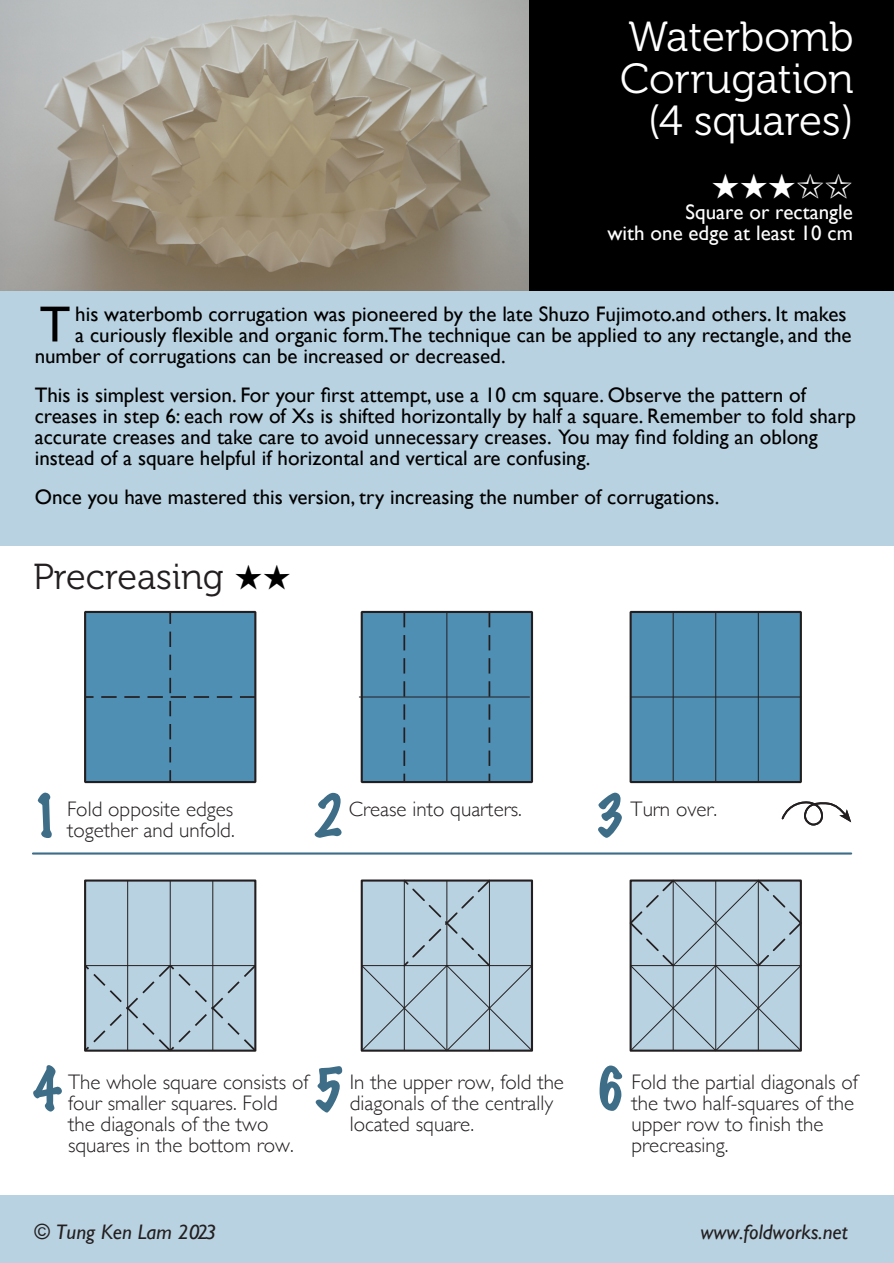
<style>
.page{position:relative;width:894px;height:1263px;background:#fff}
.page>*{position:absolute;margin:0;border:0;box-sizing:border-box;transform-origin:0 0}
.t1{font:100 54px "Marker Felt";color:#3e6d88;scale:.95 1}
.t2{font:51px "Gill Sans";color:#000}
.t3{font:42px/42px "Museo 300";color:#fff;text-align:right}
.t4{font:36px "Museo 300";color:#231f20}
.t5{font:34.5px "Zapf Dingbats ITC";color:#fff}
.t6{font:21px/21px "Gill Sans";color:#000}
.t7{font:300 21px/21px "Gill Sans";color:#231f20}
.t8{font:21px/21px "Gill Sans";color:#fff;text-align:right}
.t9{font:italic 21px "Gill Sans";color:#231f20}
.t10{font:italic 300 16.5px "Gill Sans";color:#000}
.s1{color:#000}
</style>
<div class="page">
<img style="left:0;top:0;width:529px;height:291px">
<div style="left:0;top:1195px;width:893px;height:68px;background:#b9d2e1"></div>
<div style="left:529px;top:0;width:364px;height:332px;background:#000"></div>
<div style="left:0;top:291px;width:893px;height:254px;background:#b9d2e1"></div>
<div style="left:360px;top:611px;width:173px;height:172px;background:#508fb4;border:2px solid #231f20"></div>
<hr style="left:446px;top:612px;width:1px;height:170px;background:#231f20">
<svg style="left:488px;top:612px;width:2px;height:170px"></svg>
<svg style="left:403px;top:612px;width:2px;height:170px"></svg>
<hr style="left:359px;top:697px;width:170px;height:1px;background:#231f20">
<div style="left:629px;top:611px;width:172px;height:172px;background:#508fb4;border:2px solid #231f20"></div>
<hr style="left:715px;top:612px;width:1px;height:170px;background:#231f20">
<hr style="left:630px;top:697px;width:170px;height:1px;background:#231f20">
<hr style="left:757px;top:612px;width:1px;height:170px;background:#231f20">
<hr style="left:672px;top:612px;width:1px;height:170px;background:#231f20">
<div style="left:84px;top:879px;width:172px;height:173px;background:#b9d2e1;border:2px solid #231f20"></div>
<svg style="left:84px;top:963px;width:173px;height:89px"></svg>
<hr style="left:170px;top:880px;width:1px;height:171px;background:#231f20">
<hr style="left:85px;top:965px;width:170px;height:1px;background:#231f20">
<hr style="left:212px;top:880px;width:1px;height:171px;background:#231f20">
<hr style="left:127px;top:880px;width:1px;height:171px;background:#231f20">
<svg style="left:360px;top:879px;width:173px;height:173px;background:#adc4d2"></svg>
<hr style="left:446px;top:880px;width:1px;height:171px;background:#231f20">
<hr style="left:361px;top:965px;width:170px;height:1px;background:#231f20">
<hr style="left:489px;top:880px;width:1px;height:171px;background:#231f20">
<hr style="left:404px;top:880px;width:1px;height:171px;background:#231f20">
<svg style="left:629px;top:879px;width:173px;height:173px;background:#abc1cf"></svg>
<hr style="left:715px;top:880px;width:1px;height:171px;background:#231f20">
<hr style="left:630px;top:965px;width:170px;height:1px;background:#231f20">
<hr style="left:757px;top:880px;width:1px;height:171px;background:#231f20">
<hr style="left:672px;top:880px;width:1px;height:171px;background:#231f20">
<div style="left:84px;top:611px;width:172px;height:172px;background:#231f20;border:2px solid #231f20"></div>
<div style="left:85px;top:612px;width:170px;height:170px;background:#508fb4"></div>
<hr style="left:33px;top:852px;width:817px;height:3px;background:#3e6d88">
<svg style="left:781px;top:801px;width:69px;height:25px"></svg>
<h3 class="t3" style="left:620px;top:19px;width:235px">Waterbomb<br>Corrugation (4 squares)</h3>
<h3 class="t5" style="left:711px;top:171px;width:143px">★★★✩✩</h3>
<p class="t8" style="left:607px;top:203px;width:247px">Square or rectangle<br>with one edge at least 10 cm</p>
<h2 class="t2" style="left:40px;top:306px;width:32px">T</h2>
<p class="t6" style="left:75px;top:305px;width:772px">his waterbomb corrugation was pioneered by the late Shuzo Fujimoto.and others. It makes</p>
<p class="t6" style="left:75px;top:326px;width:777px">a curiously flexible and organic form.The technique can be applied to any rectangle, and the</p>
<p class="t6" style="left:35px;top:347px;width:472px">number of corrugations can be increased or decreased.</p>
<p class="t6" style="left:35px;top:386px;width:822px">This is simplest version. For your first attempt, use a 10 cm square. Observe the pattern of creases in step 6: each row of Xs is shifted horizontally by half a square. Remember to fold sharp accurate creases and take care to avoid unnecessary creases. You may find folding an oblong instead of a square helpful if horizontal and vertical are confusing.</p>
<p class="t6" style="left:35px;top:488px;width:685px">Once you have mastered this version, try increasing the number of corrugations.</p>
<h3 class="t4" style="left:33px;top:562px;width:259px">Precreasing <span class="s1">★★</span></h3>
<h1 class="t1" style="left:32px;top:793px;width:32px">1</h1>
<h1 class="t1" style="left:313px;top:793px;width:32px">2</h1>
<h1 class="t1" style="left:595px;top:793px;width:32px">3</h1>
<p class="t7" style="left:67px;top:800px;width:169px">Fold opposite edges together and unfold.</p>
<p class="t7" style="left:349px;top:800px;width:174px">Crease into quarters.</p>
<p class="t7" style="left:630px;top:800px;width:88px">Turn over.</p>
<h1 class="t1" style="left:33px;top:1066px;width:32px">4</h1>
<h1 class="t1" style="left:314px;top:1066px;width:32px">5</h1>
<h1 class="t1" style="left:596px;top:1066px;width:32px">6</h1>
<p class="t7" style="left:631px;top:1073px;width:228px">Fold the partial diagonals of the two half-squares of the upper row to finish the precreasing.</p>
<p class="t7" style="left:68px;top:1073px;width:242px">The whole square consists of four smaller squares. Fold the diagonals of the two squares in the bottom row.</p>
<p class="t7" style="left:350px;top:1073px;width:216px">In the upper row, fold the diagonals of the centrally located square.</p>
<p class="t10" style="left:695px;top:1220px;width:114px">www.foldworks.net</p>
<p class="t9" style="left:34px;top:1224px;width:183px">© Tung Ken Lam 2023</p>
<p class="t9" style="left:700px;top:1224px;width:148px">www.foldworks.net</p>
</div>
